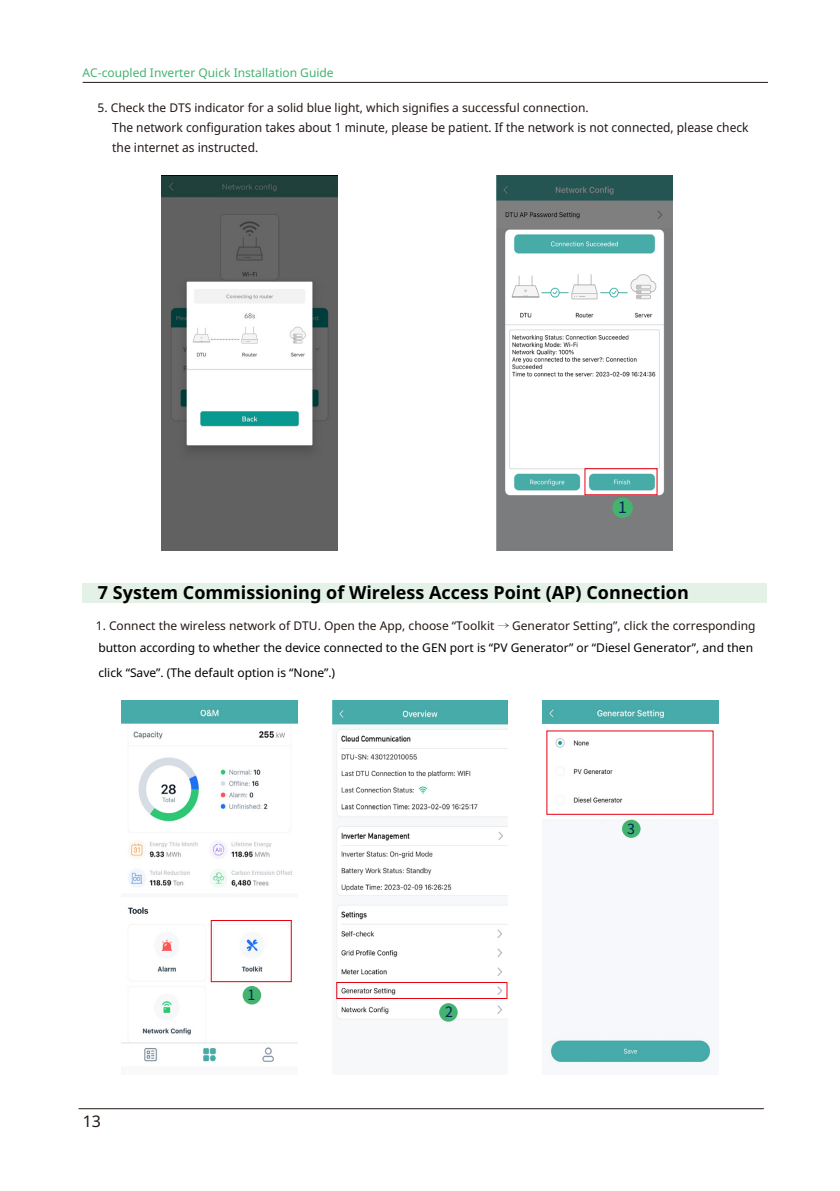
<style>
.page{position:relative;width:840px;height:1191px;background:#fff}
.page>*{position:absolute;margin:0;border:0;box-sizing:border-box;transform-origin:0 0}
.t1{font:700 18px "Noto Sans";color:#000}
.t2{font:16px "Noto Sans";color:#231815}
.t3{font:15.6px "Source Han Sans CN";color:#00225c}
.t4{font:14.2px "Source Han Sans CN";color:#00225c}
.t5{font:13.8px "Source Han Sans CN";color:#00225c}
.t6{font:12.6px/20px "Noto Sans";color:#231815;scale:.95 1}
.t7{font:12px/22.8px "Noto Sans";color:#231815}
.t8{font:12px "Noto Sans";color:#44b36f}
.t9{font:12px "Noto Sans";color:#000}
.s1{font-family:"Adobe Song Std";font-weight:300}
.s2{color:#000}
</style>
<div class="page">
<hr style="left:78px;top:1108px;width:685px;height:1px;background:#231815">
<hr style="left:83px;top:82px;width:684px;height:1px;background:#231815">
<div style="left:83px;top:583px;width:683px;height:19px;background:#e4f1e7"></div>
<img style="left:161px;top:176px;width:176px;height:374px">
<img style="left:496px;top:176px;width:176px;height:374px">
<div style="left:584px;top:468px;width:73px;height:27px;border:1px solid #e50012"></div>
<div style="left:612px;top:497px;width:20px;height:21px;background:#44b36f;border-radius:50%"></div>
<img style="left:121px;top:700px;width:176px;height:362px">
<div style="left:211px;top:920px;width:80px;height:62px;border:1px solid #e50012"></div>
<div style="left:242px;top:986px;width:19px;height:18px;background:#44b36f;border-radius:50%"></div>
<img style="left:332px;top:700px;width:175px;height:322px">
<div style="left:439px;top:1003px;width:18px;height:18px;background:#44b36f;border-radius:50%"></div>
<div style="left:336px;top:982px;width:171px;height:17px;border:1px solid #e50012"></div>
<img style="left:542px;top:700px;width:176px;height:365px">
<div style="left:621px;top:819px;width:19px;height:19px;background:#44b36f;border-radius:50%"></div>
<p class="t8" style="left:83px;top:64px;width:252px">AC-coupled Inverter Quick Installation Guide</p>
<p class="t7" style="left:97px;top:96px;width:492px">5. Check the DTS indicator for a solid blue light, which signifies a successful connection.</p>
<p class="t6" style="left:112px;top:118px;width:671px">The network configuration takes about 1 minute, please be patient. If the network is not connected, please check the internet as instructed.</p>
<p class="t3" style="left:618px;top:499px;width:10px">1</p>
<h1 class="t1" style="left:98px;top:579px;width:592px">7 System Commissioning of Wireless Access Point (AP) Connection</h1>
<p class="t7" style="left:96px;top:614px;width:661px">1. Connect the wireless network of DTU. Open the App, choose “Toolkit <span class="s1">→</span> Generator Setting”, click the corresponding <span class="s2">button according to whether the device connected to the GEN port is “PV Generator” or “Diesel Generator”, and then</span></p>
<p class="t9" style="left:98px;top:664px;width:238px">click “Save”. (The default option is “None”.)</p>
<h2 class="t2" style="left:83px;top:1109px;width:20px">13</h2>
<p class="t4" style="left:247px;top:987px;width:9px">1</p>
<p class="t4" style="left:445px;top:1004px;width:9px">2</p>
<p class="t5" style="left:627px;top:820px;width:9px">3</p>
</div>
